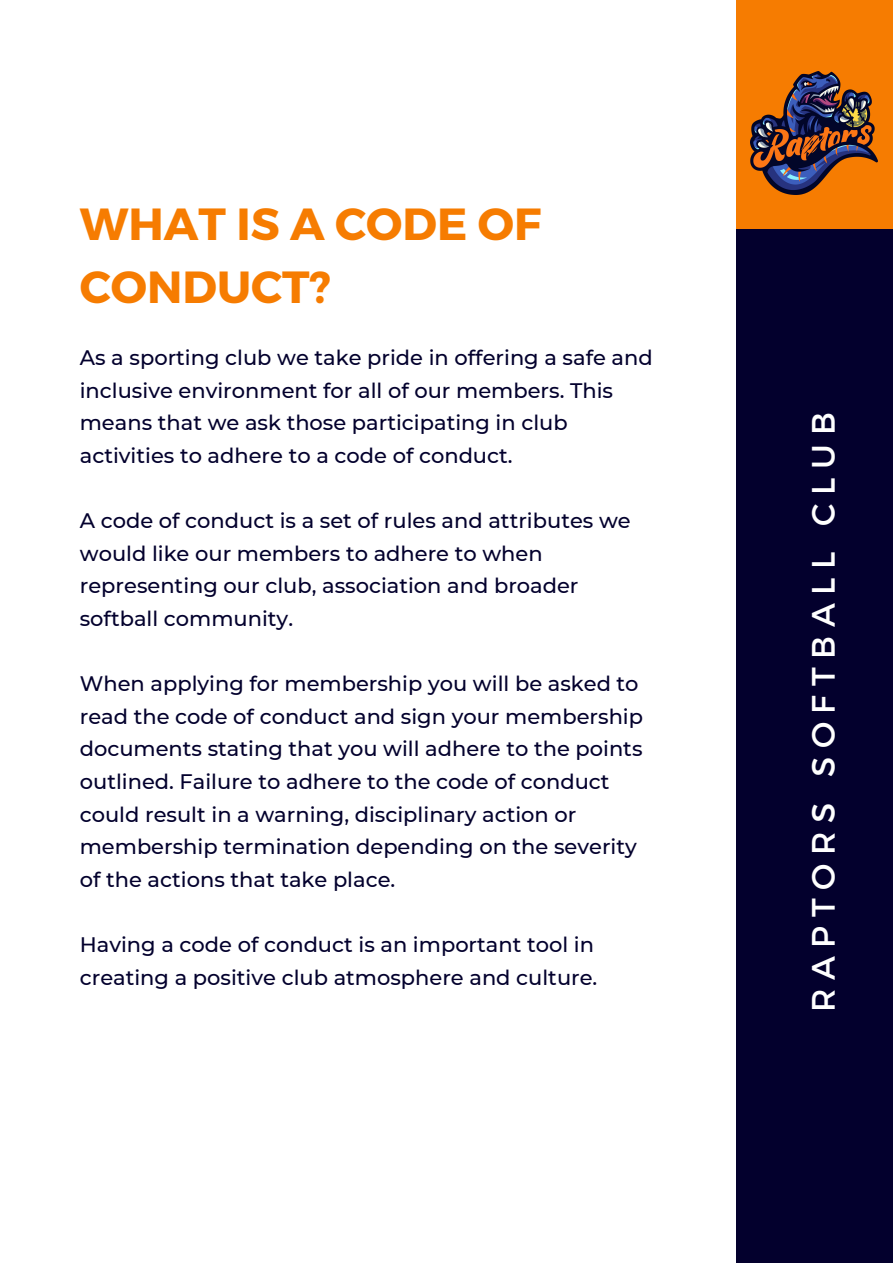
<style>
.page{position:relative;width:893px;height:1264px;background:#fff}
.page>*{position:absolute;margin:0;border:0;box-sizing:border-box;transform-origin:0 0}
.t1{font:700 45px/63px "Montserrat";color:#f67c01}
.t2{font:32.4px "Montserrat";letter-spacing:.265em;color:#fff}
.t3{font:500 21px/32.5px "Montserrat";color:#03002d}
</style>
<div class="page">
<div style="left:735px;top:0;width:157px;height:243px;background:#f67c01"></div>
<div style="left:735px;top:229px;width:157px;height:1033px;background:#03002d"></div>
<img style="left:750px;top:72px;width:127px;height:122px">
<p class="t1" style="left:80px;top:190px;width:463px">WHAT IS A CODE OF<br>CONDUCT?</p>
<p class="t3" style="left:80px;top:341px;width:574px">As a sporting club we take pride in offering a safe and inclusive environment for all of our members. This means that we ask those participating in club activities to adhere to a code of conduct.</p>
<p class="t3" style="left:80px;top:504px;width:552px">A code of conduct is a set of rules and attributes we would like our members to adhere to when representing our club, association and broader softball community.</p>
<p class="t3" style="left:80px;top:667px;width:564px">When applying for membership you will be asked to read the code of conduct and sign your membership documents stating that you will adhere to the points outlined. Failure to adhere to the code of conduct could result in a warning, disciplinary action or membership termination depending on the severity of the actions that take place.</p>
<p class="t3" style="left:80px;top:928px;width:519px">Having a code of conduct is an important tool in creating a positive club atmosphere and culture.</p>
<p class="t2" style="left:802px;top:1012px;width:601px;rotate:-90deg">RAPTORS SOFTBALL CLUB</p>
</div>
